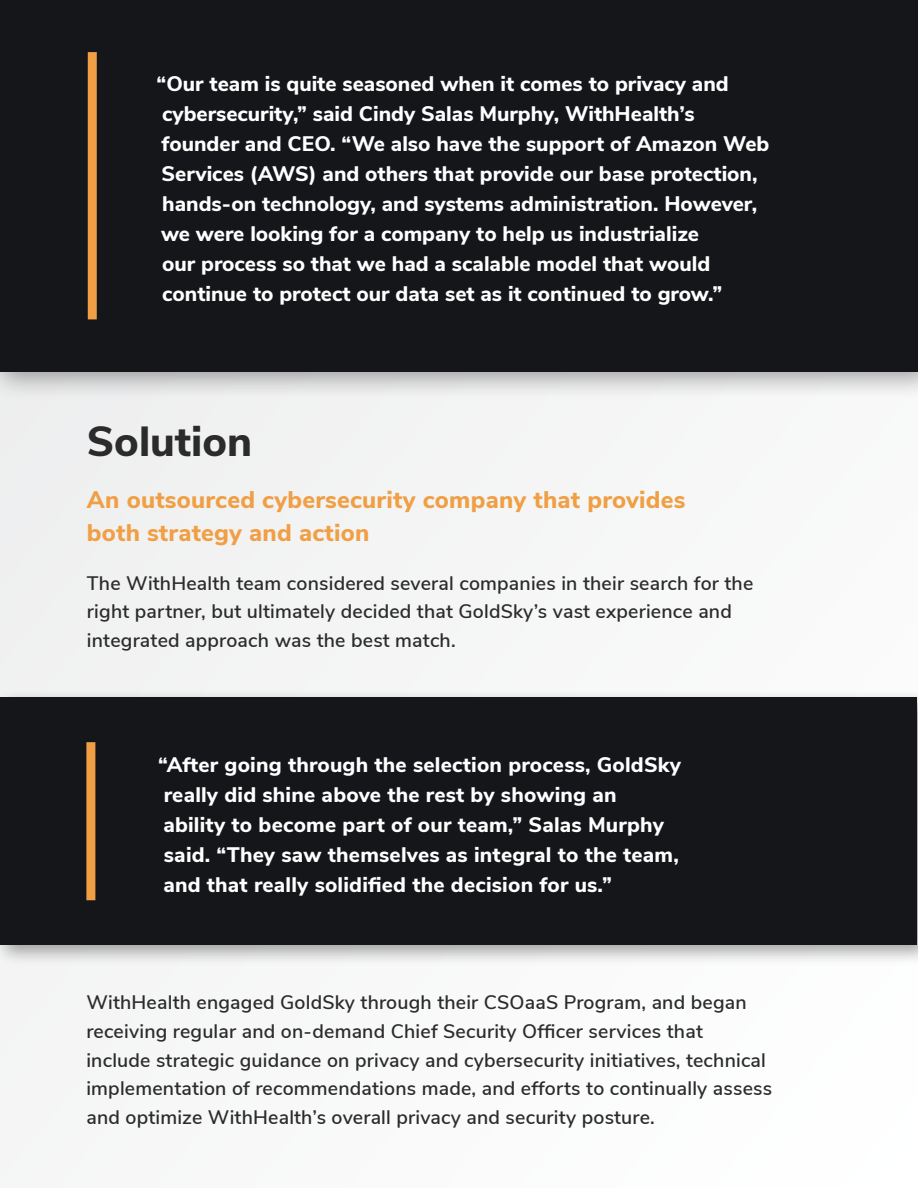
<style>
.page{position:relative;width:918px;height:1188px;background:#fff}
.page>*{position:absolute;margin:0;border:0;box-sizing:border-box;transform-origin:0 0}
.t1{font:800 42px "Nunito Sans";color:#2b2b2b}
.t2{font:800 24px/33px "Nunito Sans";letter-spacing:.01em;color:#f09f44}
.t3{font:800 21px/30px "Nunito Sans";color:#fff}
.t4{font:600 19.5px/28.5px "Nunito Sans";letter-spacing:.01em;color:#2b2b2b}
</style>
<div class="page">
<div style="left:0;top:0;width:917px;height:1188px;background:#f7f7f7"></div>
<div style="left:0;top:0;width:918px;height:401px;background:#000;opacity:.35"></div>
<div style="left:0;top:0;width:918px;height:372px;background:#14161a"></div>
<div style="left:88px;top:52px;width:9px;height:267px;background:#f09f44"></div>
<div style="left:0;top:689px;width:918px;height:278px;background:#000;opacity:.35"></div>
<div style="left:1px;top:698px;width:916px;height:247px;background:#14161a"></div>
<div style="left:86px;top:742px;width:9px;height:158px;background:#f09f44"></div>
<p class="t3" style="left:157px;top:68px;width:614px">“Our team is quite seasoned when it comes to privacy and cybersecurity,” said Cindy Salas Murphy, WithHealth’s founder and CEO. “We also have the support of Amazon Web Services (AWS) and others that provide our base protection, hands-on technology, and systems administration. However, we were looking for a company to help us industrialize<br>our process so that we had a scalable model that would continue to protect our data set as it continued to grow.”</p>
<h1 class="t1" style="left:87px;top:411px;width:167px">Solution</h1>
<p class="t2" style="left:87px;top:482px;width:600px">An outsourced cybersecurity company that provides both strategy and action</p>
<p class="t4" style="left:87px;top:568px;width:668px">The WithHealth team considered several companies in their search for the right partner, but ultimately decided that GoldSky’s vast experience and integrated approach was the best match.</p>
<p class="t3" style="left:158px;top:748px;width:524px">“After going through the selection process, GoldSky really did shine above the rest by showing an<br>ability to become part of our team,” Salas Murphy said. “They saw themselves as integral to the team, and that really solidified the decision for us.”</p>
<p class="t4" style="left:86px;top:987px;width:687px">WithHealth engaged GoldSky through their CSOaaS Program, and began receiving regular and on-demand Chief Security Officer services that<br>include strategic guidance on privacy and cybersecurity initiatives, technical implementation of recommendations made, and efforts to continually assess and optimize WithHealth’s overall privacy and security posture.</p>
</div>
